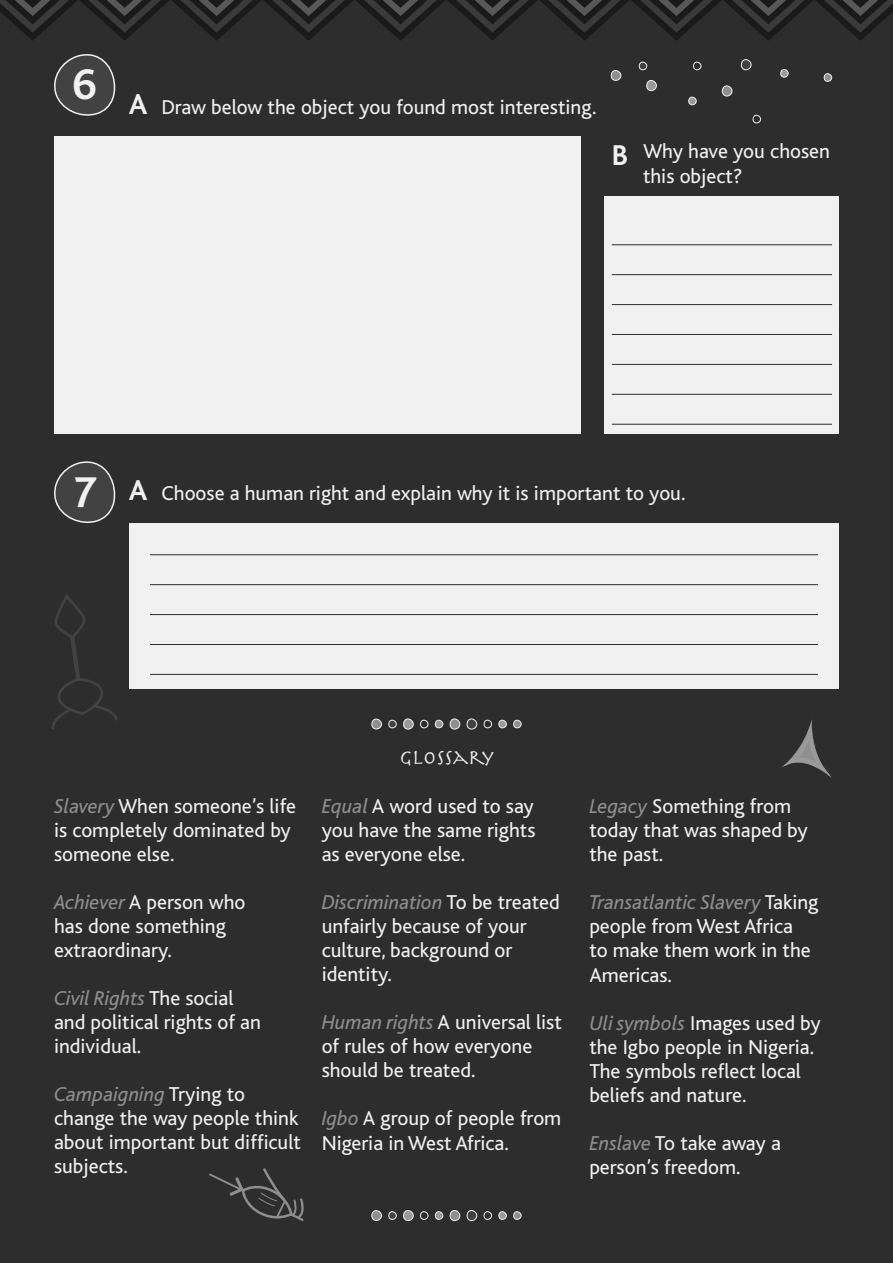
<style>
.page{position:relative;width:893px;height:1263px;background:#2d2d2d}
.page>*{position:absolute;margin:0;border:0;box-sizing:border-box;transform-origin:0 0}
.t1{font:700 45px "Bliss Accents";color:#f1f1f1}
.t2{font:700 30px "Bliss Accents";color:#f1f1f1}
.t3{font:21px/24px "Bliss Accents";color:#f1f1f1}
.t4{font:21px "Herculanum";color:#f1f1f1}
.s1{font-style:italic;color:#8e8e8e}
</style>
<div class="page">
<svg style="left:54px;top:54px;width:62px;height:62px"></svg>
<svg style="left:54px;top:461px;width:62px;height:63px"></svg>
<div style="left:54px;top:136px;width:526px;height:298px;background:#f1f1f1"></div>
<div style="left:605px;top:197px;width:234px;height:237px;background:#f1f1f1"></div>
<hr style="left:612px;top:304px;width:220px;height:1px;background:#2d2d2d">
<hr style="left:612px;top:274px;width:220px;height:1px;background:#2d2d2d">
<hr style="left:612px;top:244px;width:220px;height:1px;background:#2d2d2d">
<hr style="left:612px;top:334px;width:220px;height:1px;background:#2d2d2d">
<hr style="left:612px;top:364px;width:220px;height:1px;background:#2d2d2d">
<div style="left:129px;top:523px;width:710px;height:166px;background:#f1f1f1"></div>
<hr style="left:150px;top:614px;width:668px;height:1px;background:#2d2d2d">
<hr style="left:150px;top:584px;width:668px;height:1px;background:#2d2d2d">
<hr style="left:150px;top:554px;width:668px;height:1px;background:#2d2d2d">
<hr style="left:150px;top:644px;width:668px;height:1px;background:#2d2d2d">
<hr style="left:150px;top:674px;width:668px;height:1px;background:#2d2d2d">
<hr style="left:612px;top:394px;width:220px;height:1px;background:#2d2d2d">
<hr style="left:612px;top:424px;width:220px;height:1px;background:#2d2d2d">
<div style="left:372px;top:719px;width:9px;height:10px;background:#8e8e8e;border-radius:50%"></div>
<div style="left:371px;top:719px;width:11px;height:10px;border:1px solid #f1f1f1;border-radius:50%"></div>
<div style="left:389px;top:720px;width:7px;height:8px;background:#424242;border-radius:50%"></div>
<div style="left:388px;top:720px;width:9px;height:8px;border:1px solid #f1f1f1;border-radius:50%"></div>
<div style="left:420px;top:720px;width:8px;height:8px;border:1px solid #f1f1f1;border-radius:50%"></div>
<div style="left:435px;top:720px;width:8px;height:8px;background:#9a9a9a;border-radius:50%"></div>
<div style="left:435px;top:720px;width:8px;height:8px;border:1px solid #f1f1f1;border-radius:50%"></div>
<div style="left:484px;top:720px;width:8px;height:8px;border:1px solid #f1f1f1;border-radius:50%"></div>
<div style="left:499px;top:720px;width:7px;height:8px;background:#9a9a9a;border-radius:50%"></div>
<div style="left:498px;top:720px;width:9px;height:8px;border:1px solid #f1f1f1;border-radius:50%"></div>
<div style="left:514px;top:720px;width:7px;height:8px;background:#8e8e8e;border-radius:50%"></div>
<div style="left:513px;top:720px;width:9px;height:8px;border:1px solid #f1f1f1;border-radius:50%"></div>
<div style="left:404px;top:719px;width:9px;height:10px;background:#9a9a9a;border-radius:50%"></div>
<div style="left:403px;top:718px;width:11px;height:11px;border:1px solid #f1f1f1;border-radius:50%"></div>
<div style="left:450px;top:719px;width:10px;height:10px;background:#8e8e8e;border-radius:50%"></div>
<div style="left:450px;top:718px;width:10px;height:11px;border:1px solid #f1f1f1;border-radius:50%"></div>
<div style="left:467px;top:719px;width:10px;height:10px;background:#424242;border-radius:50%"></div>
<div style="left:467px;top:718px;width:10px;height:11px;border:1px solid #f1f1f1;border-radius:50%"></div>
<div style="left:611px;top:71px;width:10px;height:9px;background:#8e8e8e;border-radius:50%"></div>
<div style="left:611px;top:70px;width:10px;height:11px;border:1px solid #f1f1f1;border-radius:50%"></div>
<div style="left:639px;top:62px;width:8px;height:8px;background:#424242;border-radius:50%"></div>
<div style="left:639px;top:62px;width:8px;height:8px;border:1px solid #f1f1f1;border-radius:50%"></div>
<div style="left:693px;top:62px;width:8px;height:8px;border:1px solid #f1f1f1;border-radius:50%"></div>
<div style="left:689px;top:97px;width:7px;height:8px;background:#9a9a9a;border-radius:50%"></div>
<div style="left:688px;top:97px;width:9px;height:8px;border:1px solid #f1f1f1;border-radius:50%"></div>
<div style="left:753px;top:115px;width:8px;height:8px;border:1px solid #f1f1f1;border-radius:50%"></div>
<div style="left:781px;top:69px;width:7px;height:8px;background:#9a9a9a;border-radius:50%"></div>
<div style="left:780px;top:69px;width:9px;height:9px;border:1px solid #f1f1f1;border-radius:50%"></div>
<div style="left:824px;top:74px;width:8px;height:7px;background:#8e8e8e;border-radius:50%"></div>
<div style="left:824px;top:73px;width:8px;height:9px;border:1px solid #f1f1f1;border-radius:50%"></div>
<div style="left:647px;top:80px;width:9px;height:11px;background:#9a9a9a;border-radius:50%"></div>
<div style="left:646px;top:80px;width:11px;height:11px;border:1px solid #f1f1f1;border-radius:50%"></div>
<div style="left:722px;top:86px;width:10px;height:10px;background:#8e8e8e;border-radius:50%"></div>
<div style="left:722px;top:86px;width:10px;height:10px;border:1px solid #f1f1f1;border-radius:50%"></div>
<div style="left:741px;top:60px;width:10px;height:10px;background:#424242;border-radius:50%"></div>
<div style="left:741px;top:59px;width:10px;height:11px;border:1px solid #f1f1f1;border-radius:50%"></div>
<div style="left:372px;top:1210px;width:9px;height:10px;background:#8e8e8e;border-radius:50%"></div>
<div style="left:371px;top:1210px;width:11px;height:11px;border:1px solid #f1f1f1;border-radius:50%"></div>
<div style="left:389px;top:1212px;width:7px;height:7px;background:#424242;border-radius:50%"></div>
<div style="left:388px;top:1211px;width:9px;height:9px;border:1px solid #f1f1f1;border-radius:50%"></div>
<div style="left:420px;top:1211px;width:8px;height:9px;border:1px solid #f1f1f1;border-radius:50%"></div>
<div style="left:435px;top:1212px;width:8px;height:7px;background:#9a9a9a;border-radius:50%"></div>
<div style="left:435px;top:1211px;width:8px;height:9px;border:1px solid #f1f1f1;border-radius:50%"></div>
<div style="left:484px;top:1211px;width:8px;height:9px;border:1px solid #f1f1f1;border-radius:50%"></div>
<div style="left:499px;top:1212px;width:7px;height:7px;background:#9a9a9a;border-radius:50%"></div>
<div style="left:498px;top:1211px;width:9px;height:9px;border:1px solid #f1f1f1;border-radius:50%"></div>
<div style="left:514px;top:1212px;width:7px;height:7px;background:#8e8e8e;border-radius:50%"></div>
<div style="left:513px;top:1211px;width:9px;height:9px;border:1px solid #f1f1f1;border-radius:50%"></div>
<div style="left:404px;top:1210px;width:9px;height:10px;background:#9a9a9a;border-radius:50%"></div>
<div style="left:403px;top:1210px;width:11px;height:11px;border:1px solid #f1f1f1;border-radius:50%"></div>
<div style="left:450px;top:1210px;width:10px;height:10px;background:#8e8e8e;border-radius:50%"></div>
<div style="left:450px;top:1210px;width:10px;height:11px;border:1px solid #f1f1f1;border-radius:50%"></div>
<div style="left:467px;top:1210px;width:10px;height:10px;background:#424242;border-radius:50%"></div>
<div style="left:467px;top:1210px;width:10px;height:11px;border:1px solid #f1f1f1;border-radius:50%"></div>
<svg style="left:0;top:0;width:893px;height:41px"></svg>
<svg style="left:51px;top:594px;width:67px;height:135px"></svg>
<svg style="left:782px;top:719px;width:50px;height:59px"></svg>
<svg style="left:209px;top:1168px;width:95px;height:53px"></svg>
<h1 class="t1" style="left:72px;top:61px;width:26px">6</h1>
<h2 class="t2" style="left:129px;top:89px;width:20px">A</h2>
<p class="t3" style="left:161px;top:96px;width:437px">Draw below the object you found most interesting.</p>
<h2 class="t2" style="left:612px;top:139px;width:18px">B</h2>
<p class="t3" style="left:643px;top:139px;width:188px;line-height:25.2px">Why have you chosen this object?</p>
<h1 class="t1" style="left:72px;top:469px;width:26px">7</h1>
<h2 class="t2" style="left:129px;top:475px;width:20px">A</h2>
<p class="t3" style="left:161px;top:482px;width:525px">Choose a human right and explain why it is important to you.</p>
<p class="t4" style="left:399px;top:744px;width:96px">GLOSSARY</p>
<p class="t3" style="left:54px;top:795px;width:243px"><span class="s1">Slavery</span> When someone’s life is completely dominated by someone else.</p>
<p class="t3" style="left:54px;top:891px;width:193px"><span class="s1">Achiever</span> A person who has done something extraordinary.</p>
<p class="t3" style="left:54px;top:987px;width:208px"><span class="s1">Civil Rights</span> The social and political rights of an individual.</p>
<p class="t3" style="left:54px;top:1083px;width:248px"><span class="s1">Campaigning</span> Trying to change the way people think about important but difficult subjects.</p>
<p class="t3" style="left:322px;top:795px;width:215px;text-align:justify"><span class="s1">Equal</span> A word used to say you have the same rights as everyone else.</p>
<p class="t3" style="left:322px;top:891px;width:240px"><span class="s1">Discrimination</span> To be treated unfairly because of your culture, background or identity.</p>
<p class="t3" style="left:322px;top:1011px;width:242px"><span class="s1">Human rights</span> A universal list of rules of how everyone should be treated.</p>
<p class="t3" style="left:322px;top:1107px;width:241px"><span class="s1">Igbo</span> A group of people from<br>Nigeria in West Africa.</p>
<p class="t3" style="left:589px;top:795px;width:220px"><span class="s1">Legacy</span> Something from today that was shaped by the past.</p>
<p class="t3" style="left:589px;top:891px;width:231px"><span class="s1">Transatlantic Slavery</span> Taking people from West Africa<br>to make them work in the<br>Americas.</p>
<p class="t3" style="left:589px;top:1011px;width:233px"><span class="s1">Uli symbols</span> Images used by the Igbo people in Nigeria.<br>The symbols reflect local beliefs and nature.</p>
<p class="t3" style="left:589px;top:1131px;width:193px"><span class="s1">Enslave</span> To take away a person’s freedom.</p>
</div>
